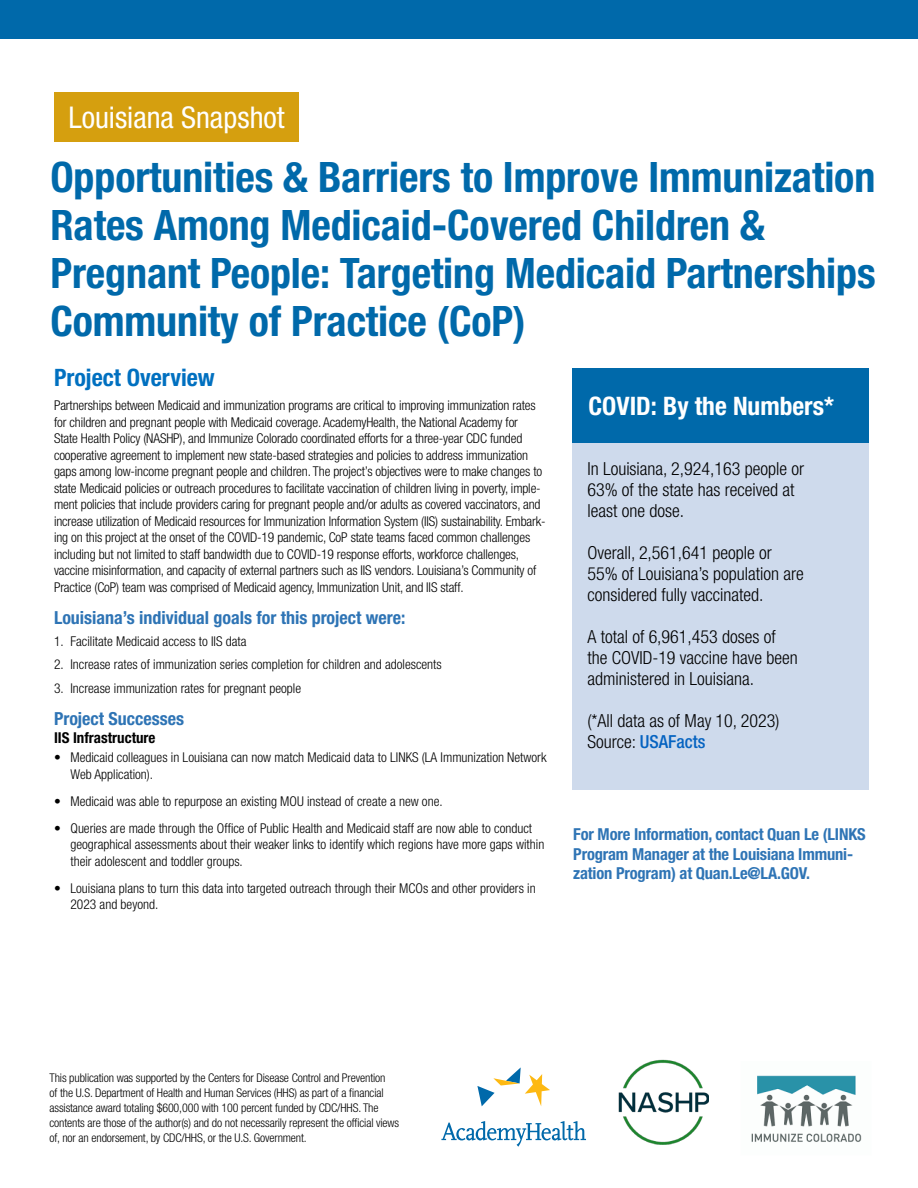
<style>
.page{position:relative;width:918px;height:1188px;background:#fff}
.page>*{position:absolute;margin:0;border:0;box-sizing:border-box;transform-origin:0 0}
.t1{font:700 condensed 42px/48px "Helvetica Neue LT Std";letter-spacing:-.005em;color:#0069aa}
.t2{font:condensed 30px "Helvetica Neue LT Std";color:#fff}
.t3{font:700 condensed 25.5px "Helvetica Neue LT Std";color:#fff}
.t4{font:700 condensed 24px "Helvetica Neue LT Std";color:#0070c0}
.t5{font:300 condensed 18px/21px "Helvetica Neue LT Std";color:#000}
.t6{font:700 condensed 18px "Helvetica Neue LT Std";color:#2e74b5}
.t7{font:700 condensed 16.5px/19.8px "Helvetica Neue LT Std";letter-spacing:-.01em;color:#2e74b5}
.t8{font:700 condensed 15px "Helvetica Neue LT Std";color:#000}
.t9{font:300 condensed 13.5px/16.5px "Helvetica Neue LT Std";letter-spacing:-.01em;color:#000}
.t10{font:300 condensed 12px/15px "Helvetica Neue LT Std";letter-spacing:-.01em;color:#000}
.s1{font-weight:500;color:#0563c1}
</style>
<div class="page">
<div style="left:572px;top:368px;width:297px;height:422px;background:#cedaec"></div>
<div style="left:54px;top:92px;width:245px;height:50px;background:#d59f0f"></div>
<div style="left:572px;top:368px;width:297px;height:75px;background:#0069aa"></div>
<div style="left:0;top:0;width:918px;height:38px;background:#0069aa"></div>
<img style="left:751px;top:1075px;width:111px;height:67px">
<img style="left:618px;top:1059px;width:90px;height:86px">
<svg style="left:477px;top:1067px;width:73px;height:39px"></svg>
<svg style="left:441px;top:1121px;width:145px;height:26px"></svg>
<h2 class="t2" style="left:68px;top:100px;width:218px">Louisiana Snapshot</h2>
<h1 class="t1" style="left:50px;top:153px;width:827px">Opportunities &amp; Barriers to Improve Immunization Rates Among Medicaid-Covered Children &amp; Pregnant People: Targeting Medicaid Partnerships Community of Practice (CoP)</h1>
<h3 class="t4" style="left:54px;top:363px;width:162px">Project Overview</h3>
<p class="t9" style="left:54px;top:397px;width:493px">Partnerships between Medicaid and immunization programs are critical to improving immunization rates for children and pregnant people with Medicaid coverage. AcademyHealth, the National Academy for<br>State Health Policy (NASHP), and Immunize Colorado coordinated efforts for a three-year CDC funded cooperative agreement to implement new state-based strategies and policies to address immunization gaps among low-income pregnant people and children. The project’s objectives were to make changes to state Medicaid policies or outreach procedures to facilitate vaccination of children living in poverty, imple&shy;ment policies that include providers caring for pregnant people and/or adults as covered vaccinators, and increase utilization of Medicaid resources for Immunization Information System (IIS) sustainability. Embark&shy;ing on this project at the onset of the COVID-19 pandemic, CoP state teams faced common challenges including but not limited to staff bandwidth due to COVID-19 response efforts, workforce challenges, vaccine misinformation, and capacity of external partners such as IIS vendors. Louisiana’s Community of Practice (CoP) team was comprised of Medicaid agency, Immunization Unit, and IIS staff.</p>
<h3 class="t6" style="left:54px;top:606px;width:353px">Louisiana’s individual goals for this project were:</h3>
<p class="t9" style="left:54px;top:633px;width:194px">1. Facilitate Medicaid access to IIS data</p>
<p class="t9" style="left:54px;top:656px;width:389px">2. Increase rates of immunization series completion for children and adolescents</p>
<p class="t9" style="left:54px;top:680px;width:249px">3. Increase immunization rates for pregnant people</p>
<h3 class="t6" style="left:54px;top:708px;width:132px">Project Successes</h3>
<p class="t8" style="left:54px;top:728px;width:103px">IIS Infrastructure</p>
<p class="t9" style="left:70px;top:749px;width:478px;text-indent:-16px">• Medicaid colleagues in Louisiana can now match Medicaid data to LINKS (LA Immunization Network<br>Web Application).</p>
<p class="t9" style="left:54px;top:793px;width:390px">• Medicaid was able to repurpose an existing MOU instead of create a new one.</p>
<p class="t9" style="left:70px;top:820px;width:475px;text-indent:-16px">• Queries are made through the Office of Public Health and Medicaid staff are now able to conduct geographical assessments about their weaker links to identify which regions have more gaps within their adolescent and toddler groups.</p>
<p class="t9" style="left:70px;top:880px;width:467px;text-indent:-16px">• Louisiana plans to turn this data into targeted outreach through their MCOs and other providers in<br>2023 and beyond.</p>
<h3 class="t3" style="left:589px;top:391px;width:247px">COVID: By the Numbers*</h3>
<h3 class="t5" style="left:587px;top:458px;width:218px">In Louisiana, 2,924,163 people or<br>63% of the state has received at least one dose.</h3>
<h3 class="t5" style="left:587px;top:542px;width:218px">Overall, 2,561,641 people or<br>55% of Louisiana’s population are considered fully vaccinated.</h3>
<h3 class="t5" style="left:587px;top:626px;width:212px">A total of 6,961,453 doses of the COVID-19 vaccine have been administered in Louisiana.</h3>
<h3 class="t5" style="left:587px;top:710px;width:194px">(*All data as of May 10, 2023)<br>Source: <span class="s1">USAFacts</span></h3>
<p class="t7" style="left:573px;top:824px;width:294px">For More Information, contact Quan Le (LINKS<br>Program Manager at the Louisiana Immuni&shy;zation Program) at Quan.Le@LA.GOV.</p>
<p class="t10" style="left:50px;top:1070px;width:351px">This publication was supported by the Centers for Disease Control and Prevention<br>of the U.S. Department of Health and Human Services (HHS) as part of a financial assistance award totaling $600,000 with 100 percent funded by CDC/HHS. The contents are those of the author(s) and do not necessarily represent the official views of, nor an endorsement, by CDC/HHS, or the U.S. Government.</p>
</div>
